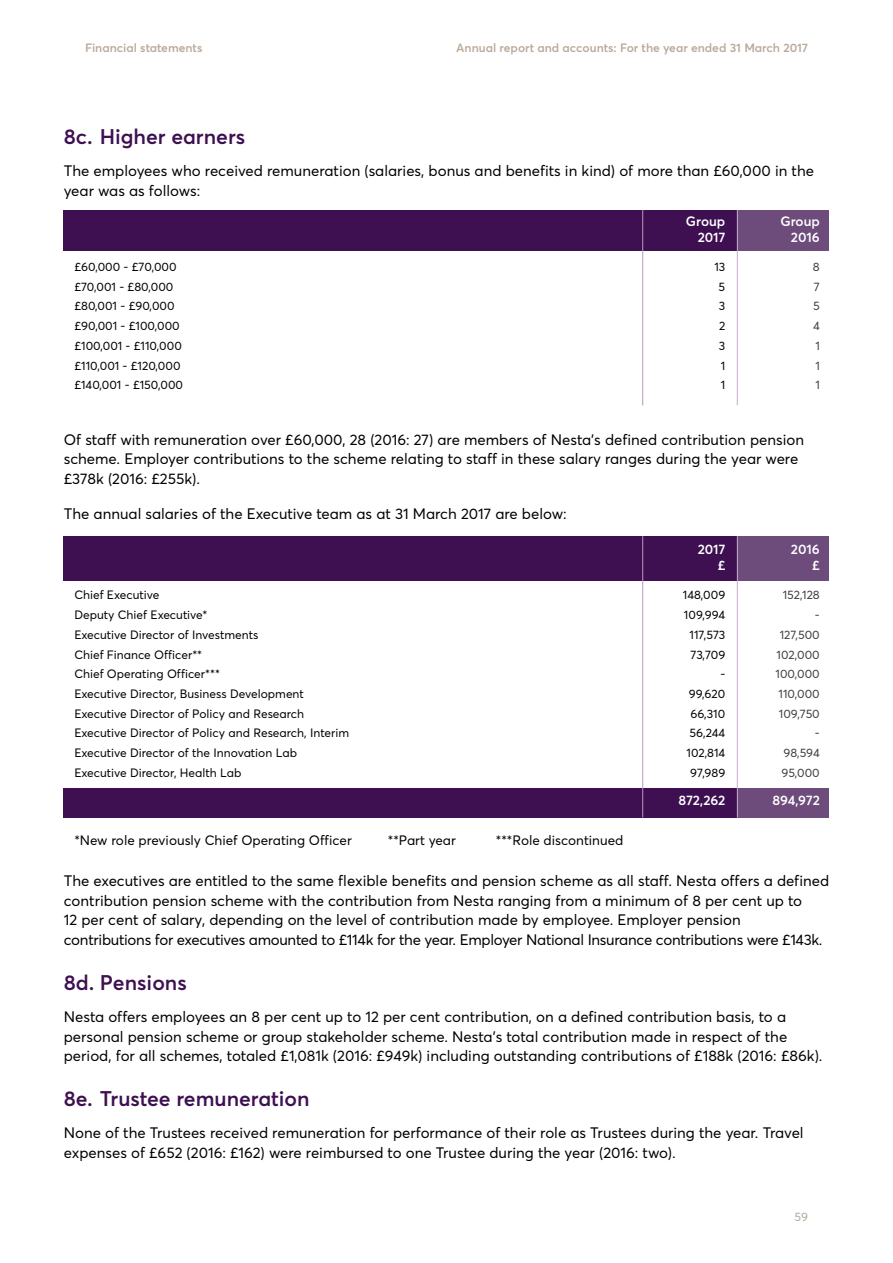
<style>
.page{position:relative;width:893px;height:1263px;background:#fff}
.page>*{position:absolute;margin:0;border:0;box-sizing:border-box;transform-origin:0 0}
.t1{font:600 21px "Averta";color:#3e1051}
.t2{font:15px/19.5px "Averta";color:#000}
.t3{font:13.5px "Averta";color:#000}
.t4{font:600 13.5px "Averta";color:#fff}
.t5{font:12px "Averta";color:#000}
.t6{font:600 12px "Averta";color:#b8a999}
.t7{font:12px "Averta";color:#b8a999}
</style>
<div class="page">
<div style="left:64px;top:788px;width:765px;height:29px;background:#3e1051"></div>
<div style="left:64px;top:536px;width:765px;height:45px;background:#3e1051"></div>
<hr style="left:737px;top:536px;width:1px;height:281px;background:#b896c1">
<hr style="left:642px;top:536px;width:1px;height:281px;background:#b896c1">
<div style="left:64px;top:210px;width:765px;height:40px;background:#3e1051"></div>
<hr style="left:737px;top:210px;width:1px;height:195px;background:#b896c1">
<hr style="left:642px;top:210px;width:1px;height:195px;background:#b896c1">
<div style="left:738px;top:204px;width:122px;height:217px;background:#fff"></div>
<svg style="left:738px;top:536px;width:91px;height:282px"></svg>
<p class="t6" style="left:85px;top:40px;width:119px">Financial statements</p>
<p class="t6" style="left:456px;top:40px;width:353px">Annual report and accounts: For the year ended 31 March 2017</p>
<h1 class="t1" style="left:64px;top:123px;width:183px">8c. Higher earners</h1>
<p class="t2" style="left:64px;top:161px;width:752px">The employees who received remuneration (salaries, bonus and benefits in kind) of more than £60,000 in the year was as follows:</p>
<p class="t4" style="left:686px;top:212px;width:41px">Group</p>
<p class="t4" style="left:780px;top:212px;width:41px">Group</p>
<p class="t4" style="left:698px;top:228px;width:29px">2017</p>
<p class="t4" style="left:791px;top:228px;width:30px">2016</p>
<p class="t5" style="left:74px;top:259px;width:104px">£60,000 - £70,000</p>
<p class="t5" style="left:714px;top:259px;width:12px">13</p>
<p class="t5" style="left:813px;top:259px;width:8px">8</p>
<p class="t5" style="left:74px;top:279px;width:101px">£70,001 - £80,000</p>
<p class="t5" style="left:719px;top:279px;width:8px">5</p>
<p class="t5" style="left:814px;top:279px;width:7px">7</p>
<p class="t5" style="left:74px;top:299px;width:102px">£80,001 - £90,000</p>
<p class="t5" style="left:719px;top:299px;width:8px">3</p>
<p class="t5" style="left:813px;top:299px;width:8px">5</p>
<p class="t5" style="left:74px;top:318px;width:107px">£90,001 - £100,000</p>
<p class="t5" style="left:719px;top:318px;width:8px">2</p>
<p class="t5" style="left:813px;top:318px;width:8px">4</p>
<p class="t5" style="left:74px;top:338px;width:109px">£100,001 - £110,000</p>
<p class="t5" style="left:719px;top:338px;width:8px">3</p>
<p class="t5" style="left:815px;top:338px;width:6px">1</p>
<p class="t5" style="left:74px;top:358px;width:108px">£110,001 - £120,000</p>
<p class="t5" style="left:721px;top:358px;width:6px">1</p>
<p class="t5" style="left:815px;top:358px;width:6px">1</p>
<p class="t5" style="left:74px;top:377px;width:110px">£140,001 - £150,000</p>
<p class="t5" style="left:721px;top:377px;width:6px">1</p>
<p class="t5" style="left:815px;top:377px;width:6px">1</p>
<p class="t2" style="left:64px;top:430px;width:742px">Of staff with remuneration over £60,000, 28 (2016: 27) are members of Nesta’s defined contribution pension scheme. Employer contributions to the scheme relating to staff in these salary ranges during the year were £378k (2016: £255k).</p>
<p class="t2" style="left:64px;top:504px;width:505px">The annual salaries of the Executive team as at 31 March 2017 are below:</p>
<p class="t4" style="left:698px;top:541px;width:29px">2017</p>
<p class="t4" style="left:791px;top:541px;width:30px">2016</p>
<p class="t4" style="left:718px;top:557px;width:9px">£</p>
<p class="t4" style="left:812px;top:557px;width:9px">£</p>
<p class="t5" style="left:74px;top:588px;width:86px">Chief Executive</p>
<p class="t5" style="left:683px;top:588px;width:44px">148,009</p>
<p class="t5" style="left:783px;top:588px;width:39px">152,128</p>
<p class="t5" style="left:74px;top:607px;width:135px">Deputy Chief Executive*</p>
<p class="t5" style="left:684px;top:607px;width:43px">109,994</p>
<p class="t5" style="left:815px;top:607px;width:6px">-</p>
<p class="t5" style="left:74px;top:627px;width:186px">Executive Director of Investments</p>
<p class="t5" style="left:690px;top:627px;width:37px">117,573</p>
<p class="t5" style="left:780px;top:627px;width:42px">127,500</p>
<p class="t5" style="left:74px;top:647px;width:129px">Chief Finance Officer**</p>
<p class="t5" style="left:690px;top:647px;width:36px">73,709</p>
<p class="t5" style="left:777px;top:647px;width:45px">102,000</p>
<p class="t5" style="left:74px;top:666px;width:147px">Chief Operating Officer***</p>
<p class="t5" style="left:720px;top:666px;width:6px">-</p>
<p class="t5" style="left:775px;top:666px;width:46px">100,000</p>
<p class="t5" style="left:74px;top:686px;width:231px">Executive Director, Business Development</p>
<p class="t5" style="left:689px;top:686px;width:38px">99,620</p>
<p class="t5" style="left:779px;top:686px;width:43px">110,000</p>
<p class="t5" style="left:74px;top:706px;width:231px">Executive Director of Policy and Research</p>
<p class="t5" style="left:690px;top:706px;width:36px">66,310</p>
<p class="t5" style="left:779px;top:706px;width:42px">109,750</p>
<p class="t5" style="left:74px;top:726px;width:276px">Executive Director of Policy and Research, Interim</p>
<p class="t5" style="left:689px;top:726px;width:37px">56,244</p>
<p class="t5" style="left:815px;top:726px;width:6px">-</p>
<p class="t5" style="left:74px;top:745px;width:224px">Executive Director of the Innovation Lab</p>
<p class="t5" style="left:687px;top:745px;width:40px">102,814</p>
<p class="t5" style="left:783px;top:745px;width:38px">98,594</p>
<p class="t5" style="left:74px;top:765px;width:169px">Executive Director, Health Lab</p>
<p class="t5" style="left:690px;top:765px;width:37px">97,989</p>
<p class="t5" style="left:781px;top:765px;width:40px">95,000</p>
<p class="t4" style="left:678px;top:792px;width:48px">872,262</p>
<p class="t4" style="left:772px;top:792px;width:49px">894,972</p>
<p class="t3" style="left:74px;top:832px;width:279px">*New role previously Chief Operating Officer</p>
<p class="t3" style="left:388px;top:832px;width:70px">**Part year</p>
<p class="t3" style="left:496px;top:832px;width:129px">***Role discontinued</p>
<p class="t2" style="left:64px;top:871px;width:767px">The executives are entitled to the same flexible benefits and pension scheme as all staff. Nesta offers a defined contribution pension scheme with the contribution from Nesta ranging from a minimum of 8 per cent up to<br>12 per cent of salary, depending on the level of contribution made by employee. Employer pension contributions for executives amounted to £114k for the year. Employer National Insurance contributions were £143k.</p>
<h1 class="t1" style="left:64px;top:969px;width:125px">8d. Pensions</h1>
<p class="t2" style="left:64px;top:1007px;width:760px">Nesta offers employees an 8 per cent up to 12 per cent contribution, on a defined contribution basis, to a personal pension scheme or group stakeholder scheme. Nesta’s total contribution made in respect of the period, for all schemes, totaled £1,081k (2016: £949k) including outstanding contributions of £188k (2016: £86k).</p>
<h1 class="t1" style="left:64px;top:1085px;width:247px">8e. Trustee remuneration</h1>
<p class="t2" style="left:64px;top:1123px;width:741px">None of the Trustees received remuneration for performance of their role as Trustees during the year. Travel expenses of £652 (2016: £162) were reimbursed to one Trustee during the year (2016: two).</p>
<p class="t7" style="left:794px;top:1209px;width:15px">59</p>
</div>
